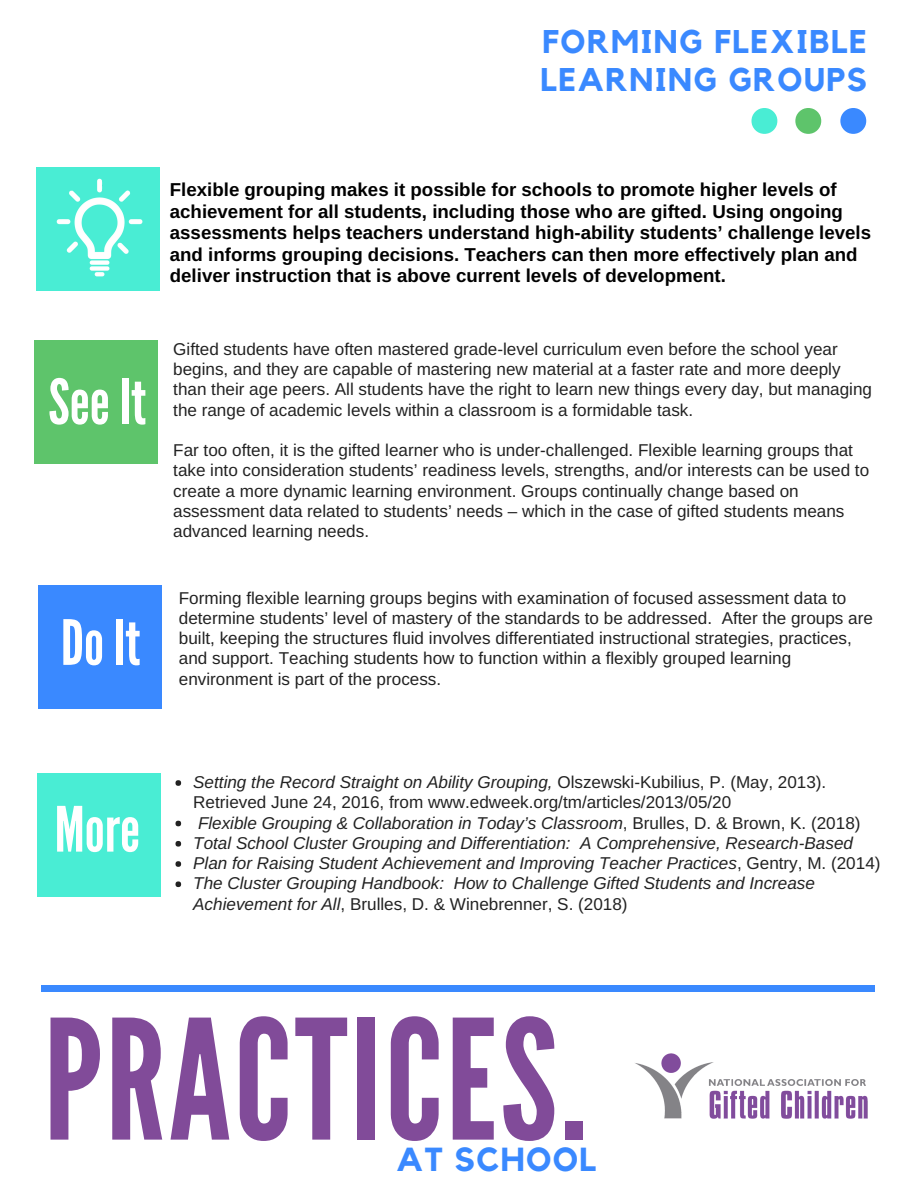
<style>
.page{position:relative;width:918px;height:1188px;background:#fff}
.page>*{position:absolute;margin:0;border:0;box-sizing:border-box;transform-origin:0 0}
.t1{font:166.05px "League Gothic";letter-spacing:.02em;color:#814b99}
.t2{font:62.25px "League Gothic";color:#fff}
.t3{font:700 33.15px "Kollektif";letter-spacing:.04em;color:#3a89ff}
.t4{font:700 32.7px/38.2px "Kollektif";letter-spacing:.05em;color:#3a89ff}
.t5{font:700 18.75px/21.3px "Arimo";color:#000}
.t6{font:17.1px/20.2px "Arimo";color:#222}
.t7{font:italic 17.1px/20.2px "Arimo";color:#222}
.s1{font-style:normal}
</style>
<div class="page">
<div style="left:41px;top:986px;width:834px;height:6px;background:#3a89ff"></div>
<svg style="left:840px;top:108px;width:26px;height:26px"></svg>
<svg style="left:795px;top:108px;width:26px;height:26px"></svg>
<svg style="left:752px;top:108px;width:25px;height:26px"></svg>
<img style="left:36px;top:167px;width:124px;height:124px">
<img style="left:635px;top:1053px;width:233px;height:66px">
<div style="left:34px;top:340px;width:123px;height:123px;background:#5ec46b"></div>
<div style="left:38px;top:585px;width:124px;height:124px;background:#3a89ff"></div>
<div style="left:37px;top:773px;width:124px;height:124px;background:#49edd4"></div>
<svg style="left:176px;top:780px;width:5px;height:6px"></svg>
<svg style="left:176px;top:821px;width:5px;height:5px"></svg>
<svg style="left:176px;top:841px;width:5px;height:6px"></svg>
<svg style="left:176px;top:861px;width:5px;height:6px"></svg>
<svg style="left:176px;top:881px;width:5px;height:6px"></svg>
<h3 class="t4" style="left:541px;top:24px;width:328px">FORMING FLEXIBLE<br>LEARNING GROUPS</h3>
<h2 class="t2" style="left:48px;top:366px;width:99px">SeeIt</h2>
<h2 class="t2" style="left:61px;top:607px;width:81px">DoIt</h2>
<p class="t5" style="left:170px;top:179px;width:703px">Flexible grouping makes it possible for schools to promote higher levels of achievement for all students, including those who are gifted. Using ongoing assessments helps teachers understand high-ability students’ challenge levels and informs grouping decisions. Teachers can then more effectively plan and deliver instruction that is above current levels of development.</p>
<p class="t6" style="left:173px;top:339px;width:700px">Gifted students have often mastered grade-level curriculum even before the school year begins, and they are capable of mastering new material at a faster rate and more deeply than their age peers. All students have the right to learn new things every day, but managing the range of academic levels within a classroom is a formidable task.</p>
<p class="t6" style="left:173px;top:440px;width:697px">Far too often, it is the gifted learner who is under-challenged. Flexible learning groups that take into consideration students’ readiness levels, strengths, and/or interests can be used to create a more dynamic learning environment. Groups continually change based on assessment data related to students’ needs – which in the case of gifted students means advanced learning needs.</p>
<p class="t6" style="left:179px;top:588px;width:696px">Forming flexible learning groups begins with examination of focused assessment data to determine students’ level of mastery of the standards to be addressed. After the groups are built, keeping the structures fluid involves differentiated instructional strategies, practices, and support. Teaching students how to function within a flexibly grouped learning environment is part of the process.</p>
<h2 class="t2" style="left:55px;top:793px;width:87px">More</h2>
<p class="t7" style="left:193px;top:772px;width:689px">Setting the Record Straight on Ability Grouping, <span class="s1">Olszewski-Kubilius, P. (May, 2013).<br>Retrieved June 24, 2016, from www.edweek.org/tm/articles/2013/05/20<br></span>Flexible Grouping &amp; Collaboration in Today’s Classroom<span class="s1">, Brulles, D. &amp; Brown, K. (2018)<br></span>Total School Cluster Grouping and Differentiation: A Comprehensive, Research-Based Plan for Raising Student Achievement and Improving Teacher Practices<span class="s1">, Gentry, M. (2014)<br></span>The Cluster Grouping Handbook: How to Challenge Gifted Students and Increase Achievement for All<span class="s1">, Brulles, D. &amp; Winebrenner, S. (2018)</span></p>
<h1 class="t1" style="left:44px;top:984px;width:544px">PRACTICES.</h1>
<h3 class="t3" style="left:396px;top:1144px;width:201px">AT SCHOOL</h3>
</div>
